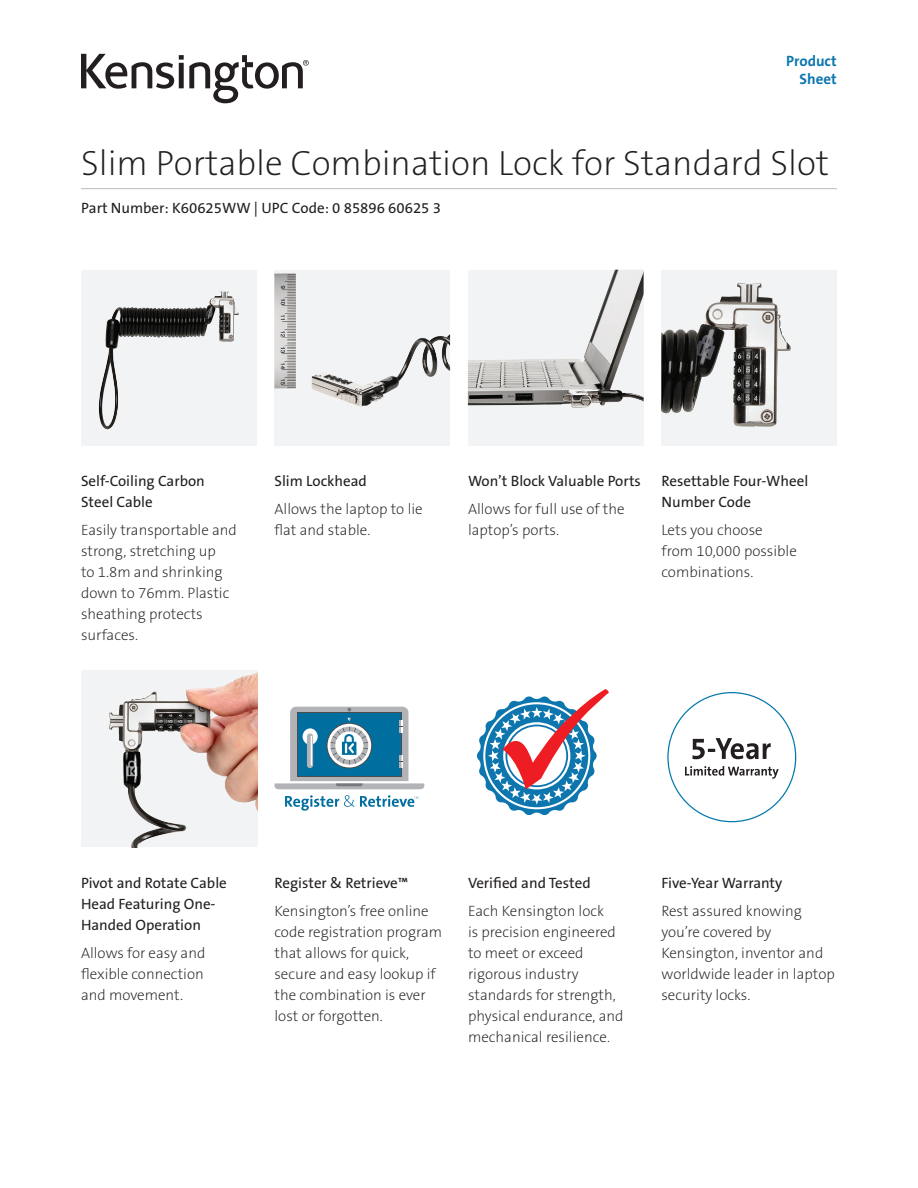
<style>
.page{position:relative;width:918px;height:1188px;background:#fff}
.page>*{position:absolute;margin:0;border:0;box-sizing:border-box;transform-origin:0 0}
.Main_Header{font:35.25px "The Sans KENSINGTON2 XL";color:#231f20}
.Body{font:15px/21px "The Sans KENSINGTON2 XL";color:#231f20}
.Part_No__UPC{font:15px/21px "The Sans KENSINGTON5 Rg";color:#231f20}
.Part_No__UPC-2{font:15px "The Sans KENSINGTON7 Bd";color:#0e76ae}
</style>
<div class="page">
<svg style="left:81px;top:54px;width:228px;height:49px"></svg>
<hr style="left:81px;top:188px;width:756px;height:1px;background:#bcbdc0">
<div style="left:81px;top:270px;width:176px;height:175px;background:#f2f3f4"></div>
<img style="left:99px;top:292px;width:122px;height:137px">
<div style="left:661px;top:270px;width:176px;height:175px;background:#f2f3f4"></div>
<img style="left:661px;top:283px;width:130px;height:144px">
<div style="left:274px;top:270px;width:176px;height:175px;background:#f2f3f4"></div>
<img style="left:274px;top:274px;width:176px;height:133px">
<div style="left:81px;top:671px;width:176px;height:176px;background:#f2f3f4"></div>
<img style="left:109px;top:673px;width:148px;height:174px">
<div style="left:468px;top:270px;width:176px;height:175px;background:#f2f3f4"></div>
<img style="left:468px;top:270px;width:176px;height:138px">
<svg style="left:285px;top:795px;width:69px;height:16px"></svg>
<svg style="left:360px;top:795px;width:58px;height:12px"></svg>
<svg style="left:274px;top:707px;width:150px;height:82px"></svg>
<svg style="left:477px;top:689px;width:132px;height:126px"></svg>
<svg style="left:685px;top:738px;width:94px;height:41px"></svg>
<p class="Part_No__UPC-2" style="left:786px;top:53px;width:52px">Product</p>
<p class="Part_No__UPC-2" style="left:800px;top:71px;width:39px">Sheet</p>
<p class="Main_Header" style="left:81px;top:144px;width:750px">Slim Portable Combination Lock for Standard Slot</p>
<p class="Part_No__UPC" style="left:81px;top:198px;width:362px">Part Number: K60625WW | UPC Code: 0 85896 60625 3</p>
<p class="Part_No__UPC" style="left:81px;top:471px;width:125px">Self-Coiling Carbon<br>Steel Cable</p>
<p class="Body" style="left:81px;top:520px;width:157px">Easily transportable and strong, stretching up<br>to 1.8m and shrinking down to 76mm. Plastic sheathing protects surfaces.</p>
<p class="Part_No__UPC" style="left:274px;top:471px;width:94px">Slim Lockhead</p>
<p class="Body" style="left:274px;top:499px;width:150px">Allows the laptop to lie flat and stable.</p>
<p class="Part_No__UPC" style="left:468px;top:471px;width:174px">Won’t Block Valuable Ports</p>
<p class="Body" style="left:468px;top:499px;width:158px">Allows for full use of the laptop’s ports.</p>
<p class="Part_No__UPC" style="left:662px;top:471px;width:148px">Resettable Four-Wheel<br>Number Code</p>
<p class="Body" style="left:662px;top:520px;width:137px">Lets you choose from 10,000 possible combinations.</p>
<p class="Part_No__UPC" style="left:81px;top:873px;width:147px">Pivot and Rotate Cable<br>Head Featuring One-<br>Handed Operation</p>
<p class="Body" style="left:81px;top:943px;width:126px;text-align:justify">Allows for easy and flexible connection and movement.</p>
<p class="Part_No__UPC" style="left:274px;top:873px;width:135px">Register &amp; Retrieve™</p>
<p class="Body" style="left:274px;top:901px;width:169px">Kensington’s free online code registration program that allows for quick, secure and easy lookup if the combination is ever lost or forgotten.</p>
<p class="Part_No__UPC" style="left:468px;top:873px;width:124px">Verified and Tested</p>
<p class="Body" style="left:468px;top:901px;width:157px">Each Kensington lock<br>is precision engineered to meet or exceed rigorous industry standards for strength, physical endurance, and mechanical resilience.</p>
<p class="Part_No__UPC" style="left:662px;top:873px;width:122px">Five-Year Warranty</p>
<p class="Body" style="left:662px;top:901px;width:175px">Rest assured knowing you’re covered by<br>Kensington, inventor and worldwide leader in laptop security locks.</p>
</div>
